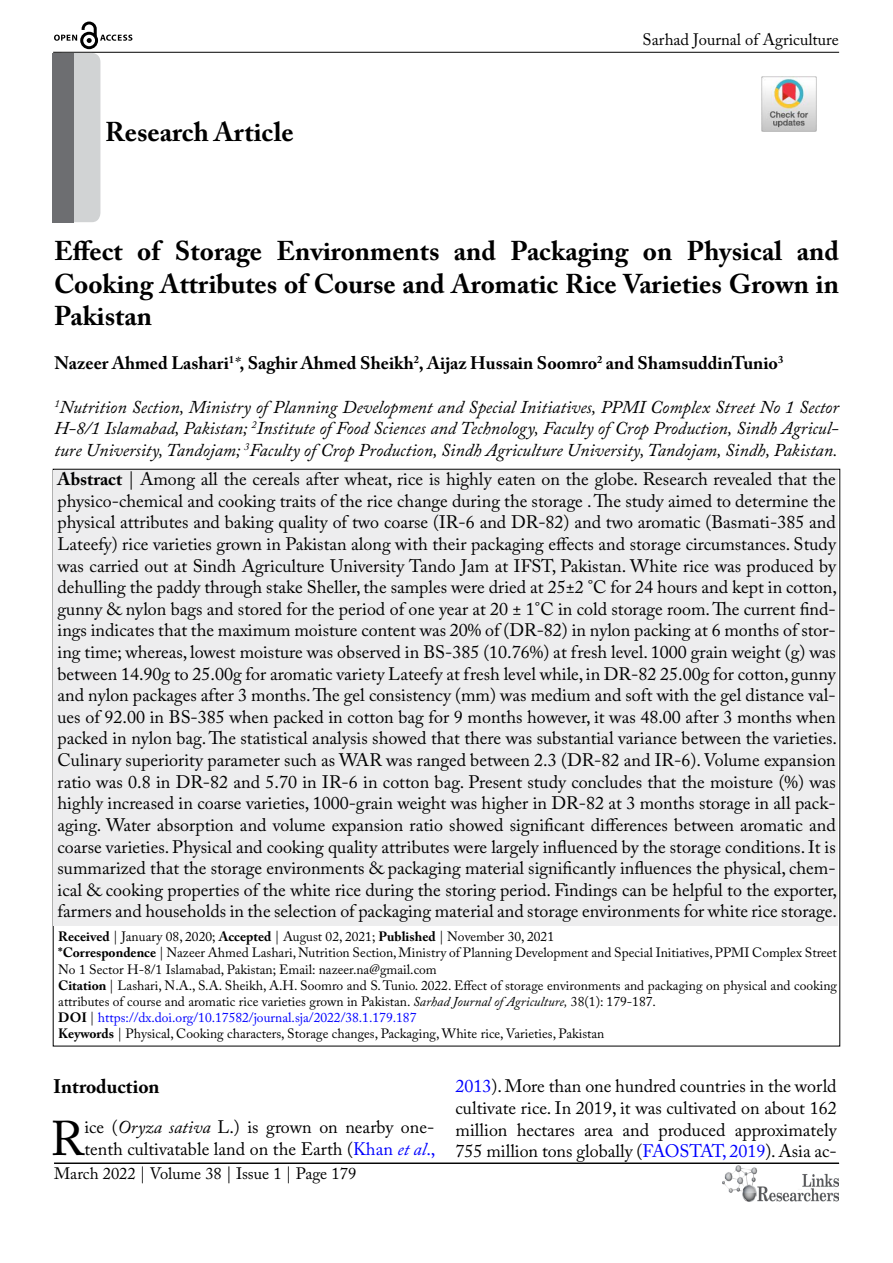
<style>
.page{position:relative;width:893px;height:1263px;background:#fff}
.page>*{position:absolute;margin:0;border:0;box-sizing:border-box;transform-origin:0 0}
.t1{font:48.45px "Adobe Caslon Pro";color:#000}
.t2{font:700 27px/32.4px "Adobe Caslon Pro";color:#000;text-align:justify}
.t3{font:700 19.5px "Adobe Caslon Pro";color:#000}
.t4{font:18px/21.6px "Adobe Caslon Pro";color:#000;text-align:justify}
.t5{font:italic 18px/21.6px "Adobe Caslon Pro";color:#000;text-align:justify}
.t6{font:700 18px "Adobe Caslon Pro";color:#000}
.t7{font:16.5px "Adobe Caslon Pro";color:#000}
.t8{font:13.5px/16.2px "Adobe Caslon Pro";color:#000}
.s1{font-weight:400;font-style:italic}
.s2{font-weight:700}
.s3{font-style:italic}
.s4{color:#00f}
.s5{font-style:italic;color:#00f}
</style>
<div class="page">
<hr style="left:53px;top:52px;width:786px;height:1px;background:#000">
<img style="left:722px;top:1166px;width:117px;height:36px">
<svg style="left:54px;top:22px;width:78px;height:27px"></svg>
<div style="left:54px;top:53px;width:46px;height:169px;background:#d1d3d4;border-radius:9px"></div>
<hr style="left:54px;top:1163px;width:785px;height:1px;background:#000">
<div style="left:53px;top:53px;width:21px;height:169px;background:#6d6e71"></div>
<div style="left:54px;top:471px;width:784px;height:455px;background:#ededee"></div>
<img style="left:761px;top:77px;width:55px;height:55px">
<h2 class="t2" style="left:105px;top:116px;width:190px">Research Article</h2>
<p class="t7" style="left:643px;top:30px;width:198px">Sarhad Journal of Agriculture</p>
<h2 class="t2" style="left:54px;top:235px;width:786px">Effect of Storage Environments and Packaging on Physical and Cooking Attributes of Course and Aromatic Rice Varieties Grown in Pakistan</h2>
<p class="t6" style="left:55px;top:353px;width:730px">Nazeer Ahmed Lashari<sup>1</sup><span class="s1">*</span>, Saghir Ahmed Sheikh<sup>2</sup>, Aijaz Hussain Soomro<sup>2</sup> and ShamsuddinTunio<sup>3</sup></p>
<p class="t5" style="left:55px;top:396px;width:786px"><sup>1</sup>Nutrition Section, Ministry of Planning Development and Special Initiatives, PPMI Complex Street No 1 Sector H-8/1 Islamabad, Pakistan; <sup>2</sup>Institute of Food Sciences and Technology, Faculty of Crop Production, Sindh Agricul&shy;ture University, Tandojam; <sup>3</sup>Faculty of Crop Production, Sindh Agriculture University, Tandojam, Sindh, Pakistan.</p>
<p class="t4" style="left:58px;top:468px;width:781px"><span class="s2">Abstract</span> | Among all the cereals after wheat, rice is highly eaten on the globe. Research revealed that the physico-chemical and cooking traits of the rice change during the storage . The study aimed to determine the physical attributes and baking quality of two coarse (IR-6 and DR-82) and two aromatic (Basmati-385 and Lateefy) rice varieties grown in Pakistan along with their packaging effects and storage circumstances. Study was carried out at Sindh Agriculture University Tando Jam at IFST, Pakistan. White rice was produced by dehulling the paddy through stake Sheller, the samples were dried at 25±2 °C for 24 hours and kept in cotton, gunny &amp; nylon bags and stored for the period of one year at 20 ± 1°C in cold storage room. The current find&shy;ings indicates that the maximum moisture content was 20% of (DR-82) in nylon packing at 6 months of stor&shy;ing time; whereas, lowest moisture was observed in BS-385 (10.76%) at fresh level. 1000 grain weight (g) was between 14.90g to 25.00g for aromatic variety Lateefy at fresh level while, in DR-82 25.00g for cotton, gunny and nylon packages after 3 months. The gel consistency (mm) was medium and soft with the gel distance val&shy;ues of 92.00 in BS-385 when packed in cotton bag for 9 months however, it was 48.00 after 3 months when packed in nylon bag. The statistical analysis showed that there was substantial variance between the varieties.<br>Culinary superiority parameter such as WAR was ranged between 2.3 (DR-82 and IR-6). Volume expansion ratio was 0.8 in DR-82 and 5.70 in IR-6 in cotton bag. Present study concludes that the moisture (%) was highly increased in coarse varieties, 1000-grain weight was higher in DR-82 at 3 months storage in all pack&shy;aging. Water absorption and volume expansion ratio showed significant differences between aromatic and coarse varieties. Physical and cooking quality attributes were largely influenced by the storage conditions. It is summarized that the storage environments &amp; packaging material significantly influences the physical, chem&shy;ical &amp; cooking properties of the white rice during the storing period. Findings can be helpful to the exporter, farmers and households in the selection of packaging material and storage environments for white rice storage.</p>
<p class="t8" style="left:58px;top:928px;width:780px"><span class="s2">Received</span> | January 08, 2020; <span class="s2">Accepted</span> | August 02, 2021; <span class="s2">Published</span> | November 30, 2021<br><span class="s2">*Correspondence</span> | Nazeer Ahmed Lashari, Nutrition Section, Ministry of Planning Development and Special Initiatives, PPMI Complex Street No 1 Sector H-8/1 Islamabad, Pakistan; Email: nazeer.na@gmail.com<br><span class="s2">Citation</span> | Lashari, N.A., S.A. Sheikh, A.H. Soomro and S. Tunio. 2022. Effect of storage environments and packaging on physical and cooking attributes of course and aromatic rice varieties grown in Pakistan. <span class="s3">Sarhad Journal of Agriculture,</span> 38(1): 179-187.<br><span class="s2">DOI</span> | <span class="s4">https://dx.doi.org/10.17582/journal.sja/2022/38.1.179.187<br></span><span class="s2">Keywords</span> | Physical, Cooking characters, Storage changes, Packaging, White rice, Varieties, Pakistan</p>
<p class="t3" style="left:53px;top:1075px;width:108px">Introduction</p>
<h1 class="t1" style="left:51px;top:1109px;width:35px">R</h1>
<p class="t4" style="left:84px;top:1116px;width:353px">ice (<span class="s3">Oryza sativa</span> L.) is grown on nearby one&shy;tenth cultivatable land on the Earth (<span class="s4">Khan</span> <span class="s5">et al</span><span class="s4">.,</span></p>
<p class="t7" style="left:54px;top:1164px;width:304px">March 2022 | Volume 38 | Issue 1 | Page 179</p>
<p class="t4" style="left:456px;top:1075px;width:383px"><span class="s4">2013</span>). More than one hundred countries in the world cultivate rice. In 2019, it was cultivated on about 162 million hectares area and produced approximately 755 million tons globally (<span class="s4">FAOSTAT, 2019</span>). Asia ac-</p>
</div>
